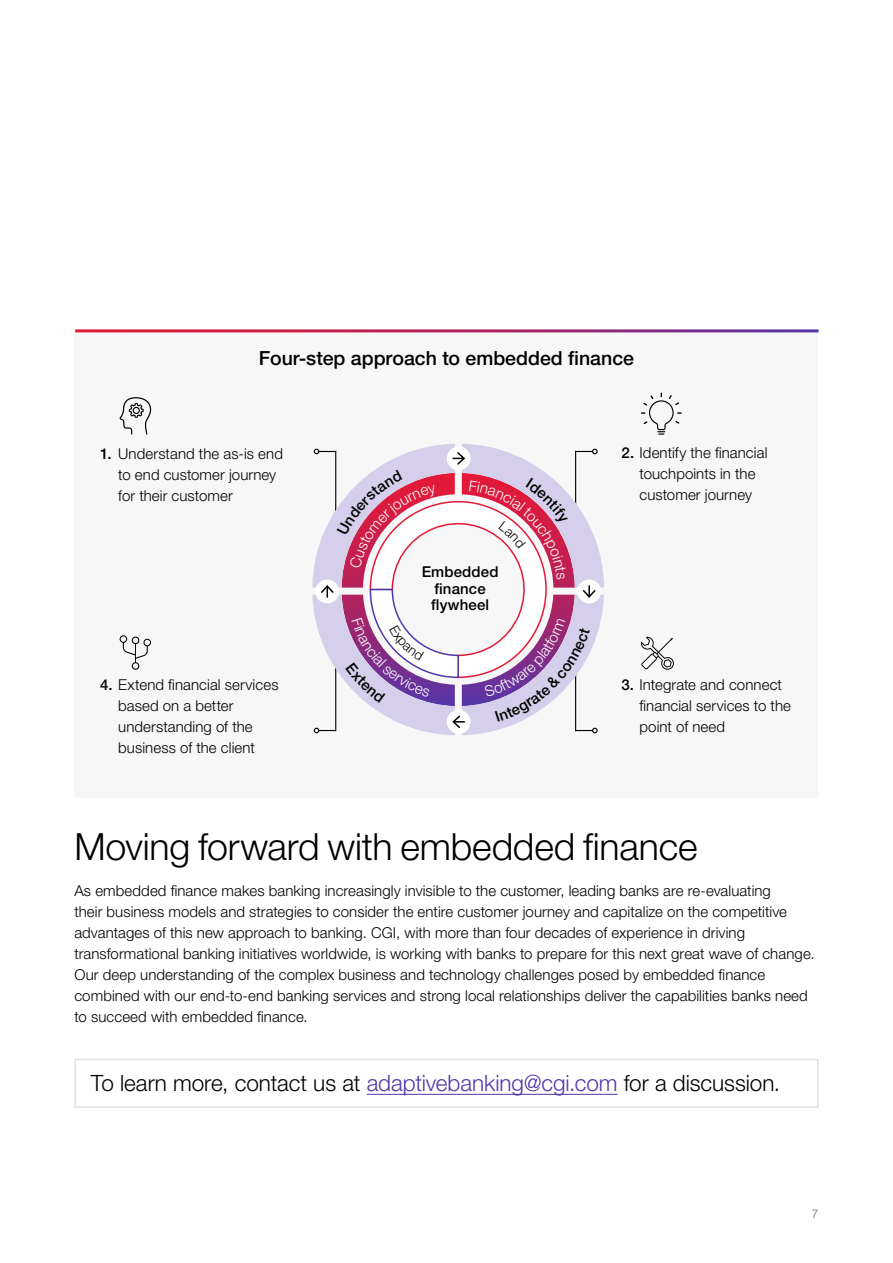
<style>
.page{position:relative;width:893px;height:1263px;background:#fff}
.page>*{position:absolute;margin:0;border:0;box-sizing:border-box;transform-origin:0 0}
.t1{font:300 37.5px "Helvetica Neue LT Pro";letter-spacing:-.005em;color:#000}
.t2{font:300 22.5px "Helvetica Neue LT Pro";letter-spacing:-.005em;color:#000}
.t3{font:500 19.5px "Helvetica Neue LT Pro";color:#000}
.t4{font:300 15px/21px "Helvetica Neue LT Pro";letter-spacing:.005em;color:#000}
.t5{font:500 15px/16.5px "Helvetica Neue LT Pro";letter-spacing:.01em;color:#000;text-align:center}
.t6{font:300 12px "Helvetica Neue LT Pro";color:#636466}
.s1{font-weight:500}
.s2{color:#5236ab}
</style>
<div class="page">
<hr style="left:367px;top:1094px;width:250px;height:1px;background:#5236ab">
<div style="left:74px;top:1059px;width:745px;height:49px;border:2px solid #e1e1e1"></div>
<div style="left:75px;top:329px;width:743px;height:468px;background:#f7f7f7"></div>
<hr style="left:75px;top:329px;width:744px;height:3px;background:#fff">
<svg style="left:120px;top:397px;width:31px;height:38px"></svg>
<svg style="left:120px;top:635px;width:31px;height:35px"></svg>
<svg style="left:641px;top:636px;width:33px;height:34px"></svg>
<svg style="left:641px;top:393px;width:41px;height:42px"></svg>
<svg style="left:312px;top:444px;width:292px;height:291px"></svg>
<h3 class="t3" style="left:259px;top:346px;width:377px">Four-step approach to embedded finance</h3>
<p class="t4" style="left:118px;top:442px;width:166px;text-indent:-18px"><span class="s1">1.</span> Understand the as-is end to end customer journey for their customer</p>
<p class="t4" style="left:621px;top:442px;width:148px;text-align:center"><span class="s1">2.</span> Identify the financial touchpoints in the customer journey</p>
<p class="t4" style="left:118px;top:673px;width:162px;text-indent:-18px"><span class="s1">4.</span> Extend financial services based on a better understanding of the business of the client</p>
<p class="t5" style="left:422px;top:564px;width:78px">Embedded finance flywheel</p>
<p class="t4" style="left:640px;top:673px;width:153px;text-indent:-18px"><span class="s1">3.</span> Integrate and connect financial services to the point of need</p>
<h1 class="t1" style="left:74px;top:823px;width:625px">Moving forward with embedded finance</h1>
<p class="t4" style="left:74px;top:880px;width:742px">As embedded finance makes banking increasingly invisible to the customer, leading banks are re-evaluating<br>their business models and strategies to consider the entire customer journey and capitalize on the competitive advantages of this new approach to banking. CGI, with more than four decades of experience in driving transformational banking initiatives worldwide, is working with banks to prepare for this next great wave of change.<br>Our deep understanding of the complex business and technology challenges posed by embedded finance combined with our end-to-end banking services and strong local relationships deliver the capabilities banks need to succeed with embedded finance.</p>
<h2 class="t2" style="left:91px;top:1069px;width:691px">To learn more, contact us at <span class="s2">adaptivebanking@cgi.com</span> for a discussion.</h2>
<p class="t6" style="left:812px;top:1207px;width:8px">7</p>
</div>
